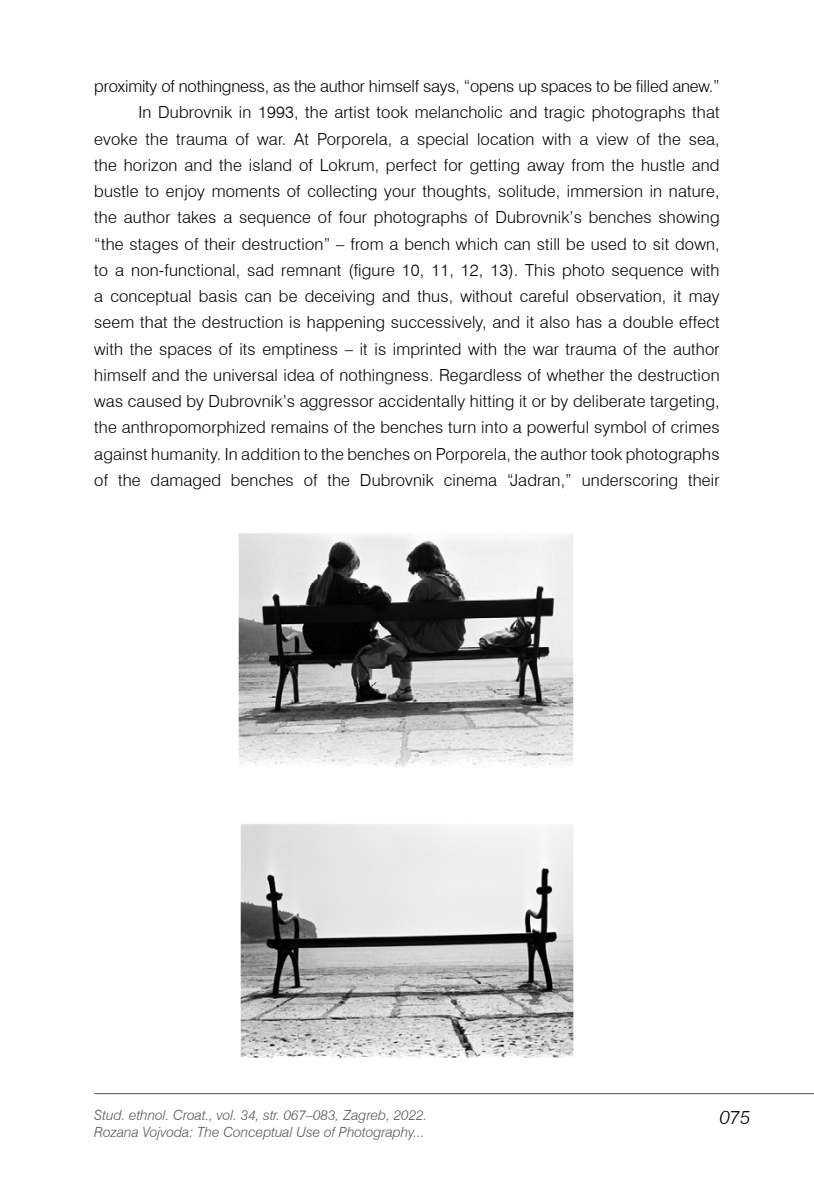
<style>
.page{position:relative;width:814px;height:1191px;background:#fff}
.page>*{position:absolute;margin:0;border:0;box-sizing:border-box;transform-origin:0 0}
.t1{font:italic 300 19.25px "Swiss 721 BT";color:#000}
.t2{font:300 16.62px/26.2px "Swiss 721 BT";letter-spacing:.01em;color:#000;text-align:right}
.t3{font:italic 300 14px/16.8px "Swiss 721 BT";color:#575756}
</style>
<div class="page">
<hr style="left:94px;top:1093px;width:720px;height:1px;background:#575756">
<img style="left:238px;top:533px;width:336px;height:235px">
<img style="left:240px;top:824px;width:334px;height:234px">
<p class="t2" style="left:94px;top:73px;width:627px">proximity of nothingness, as the author himself says, “opens up spaces to be filled anew.” In Dubrovnik in 1993, the artist took melancholic and tragic photographs that evoke the trauma of war. At Porporela, a special location with a view of the sea, the horizon and the island of Lokrum, perfect for getting away from the hustle and bustle to enjoy moments of collecting your thoughts, solitude, immersion in nature, the author takes a sequence of four photographs of Dubrovnik’s benches showing “the stages of their destruction” – from a bench which can still be used to sit down, to a non-functional, sad remnant (figure 10, 11, 12, 13). This photo sequence with a conceptual basis can be deceiving and thus, without careful observation, it may seem that the destruction is happening successively, and it also has a double effect with the spaces of its emptiness – it is imprinted with the war trauma of the author himself and the universal idea of nothingness. Regardless of whether the destruction was caused by Dubrovnik’s aggressor accidentally hitting it or by deliberate targeting, the anthropomorphized remains of the benches turn into a powerful symbol of crimes against humanity. In addition to the benches on Porporela, the author took photographs of the damaged benches of the Dubrovnik cinema “Jadran,” underscoring their</p>
<p class="t3" style="left:94px;top:1106px;width:334px">Stud. ethnol. Croat., vol. 34, str. 067–083, Zagreb, 2022.<br>Rozana Vojvoda: The Conceptual Use of Photography...</p>
<p class="t1" style="left:719px;top:1105px;width:32px">075</p>
</div>
